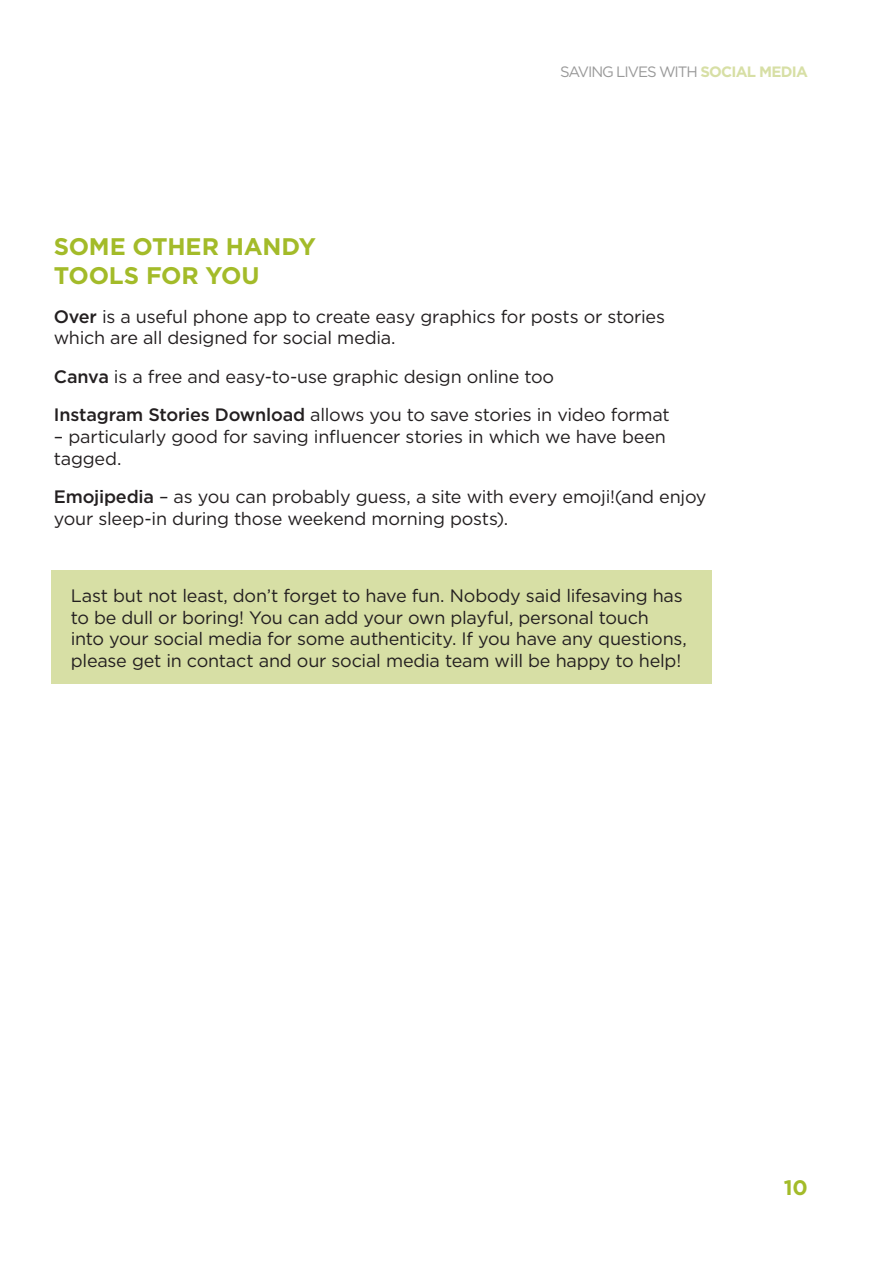
<style>
.page{position:relative;width:893px;height:1263px;background:#fff}
.page>*{position:absolute;margin:0;border:0;box-sizing:border-box;transform-origin:0 0}
.t1{font:700 24px/28.8px "Gotham";letter-spacing:-.01em;color:#a3bb29}
.t2{font:700 21px "Gotham";color:#a3bb29}
.t3{font:18px/21.6px "Gotham";letter-spacing:-.015em;color:#231f20}
.t4{font:15px "Gotham";letter-spacing:-.07em;color:#999}
.s1{font-weight:700;color:#d7dfa5}
.s2{font-weight:500}
</style>
<div class="page">
<div style="left:51px;top:571px;width:660px;height:113px;background:#d7dfa5"></div>
<p class="t4" style="left:560px;top:62px;width:249px">SAVING LIVES WITH <span class="s1">SOCIAL MEDIA</span></p>
<h1 class="t1" style="left:54px;top:232px;width:264px">SOME OTHER HANDY<br>TOOLS FOR YOU</h1>
<p class="t3" style="left:54px;top:305px;width:613px"><span class="s2">Over</span> is a useful phone app to create easy graphics for posts or stories which are all designed for social media.</p>
<p class="t3" style="left:54px;top:357px;width:617px;line-height:38.5px"><span class="s2">Canva</span> is a free and easy-to-use graphic design online too<br><span class="s2">Instagram Stories Download</span> allows you to save stories in video format</p>
<p class="t3" style="left:54px;top:425px;width:614px">– particularly good for saving influencer stories in which we have been tagged.</p>
<p class="t3" style="left:54px;top:486px;width:654px"><span class="s2">Emojipedia</span> – as you can probably guess, a site with every emoji!(and enjoy your sleep-in during those weekend morning posts).</p>
<p class="t3" style="left:71px;top:584px;width:618px">Last but not least, don’t forget to have fun. Nobody said lifesaving has to be dull or boring! You can add your own playful, personal touch<br>into your social media for some authenticity. If you have any questions, please get in contact and our social media team will be happy to help!</p>
<p class="t2" style="left:784px;top:1173px;width:26px">10</p>
</div>
